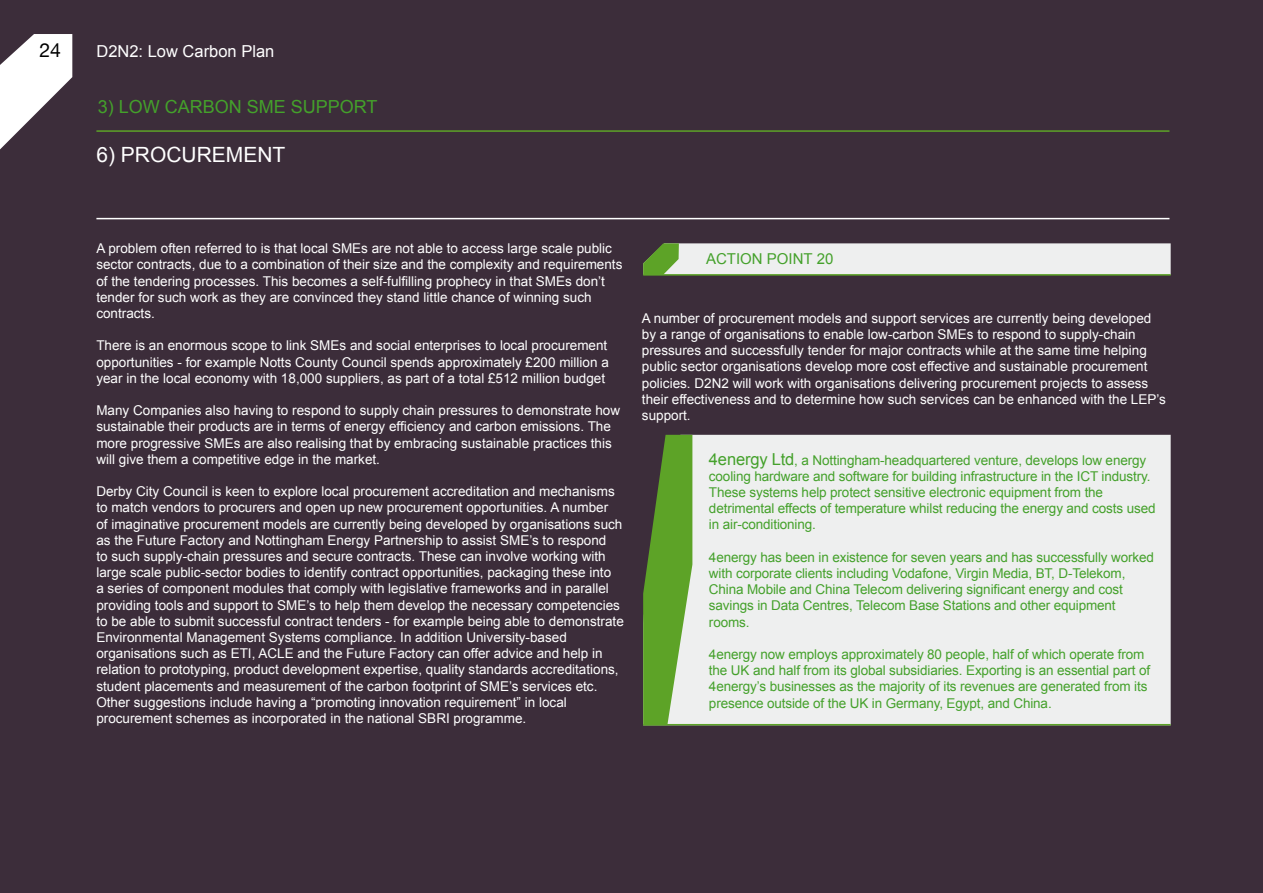
<style>
.page{position:relative;width:1263px;height:893px;background:#3c2d3a}
.page>*{position:absolute;margin:0;border:0;box-sizing:border-box;transform-origin:0 0}
.t1{font:21px "Arial";color:#fff}
.t2{font:19.5px "Helvetica Neue LT";color:#000}
.t3{font:18px "Arial";color:#44a12b}
.t4{font:16.5px "Arial";color:#fff}
.t5{font:15px "Arial";color:#44a12b}
.t6{font:13.5px/16.2px "Arial";color:#fff}
.t7{font:13.5px/16.2px "Arial";letter-spacing:-.01em;color:#44a12b}
.s1{font-size:16.5px}
</style>
<div class="page">
<hr style="left:96px;top:130px;width:1073px;height:2px;background:#5da327">
<hr style="left:96px;top:218px;width:1073px;height:1px;background:#fff">
<svg style="left:0;top:34px;width:72px;height:116px"></svg>
<div style="left:692px;top:435px;width:479px;height:289px;background:#eeefef"></div>
<svg style="left:643px;top:435px;width:49px;height:289px;background:#6c9e44"></svg>
<hr style="left:643px;top:724px;width:528px;height:1px;background:#5da327">
<svg style="left:643px;top:243px;width:528px;height:31px;background:#e2e6e0"></svg>
<hr style="left:643px;top:274px;width:528px;height:2px;background:#5da327">
<h2 class="t2" style="left:39px;top:39px;width:23px">24</h2>
<p class="t4" style="left:96px;top:40px;width:179px">D2N2: Low Carbon Plan</p>
<h3 class="t3" style="left:98px;top:95px;width:281px">3) LOW CARBON SME SUPPORT</h3>
<h1 class="t1" style="left:96px;top:141px;width:190px">6) PROCUREMENT</h1>
<p class="t6" style="left:96px;top:240px;width:527px">A problem often referred to is that local SMEs are not able to access large scale public sector contracts, due to a combination of their size and the complexity and requirements of the tendering processes. This becomes a self-fulfilling prophecy in that SMEs don’t tender for such work as they are convinced they stand little chance of winning such contracts.</p>
<p class="t6" style="left:96px;top:338px;width:514px;text-align:justify">There is an enormous scope to link SMEs and social enterprises to local procurement opportunities - for example Notts County Council spends approximately £200 million a year in the local economy with 18,000 suppliers, as part of a total £512 million budget</p>
<p class="t6" style="left:96px;top:402px;width:525px">Many Companies also having to respond to supply chain pressures to demonstrate how sustainable their products are in terms of energy efficiency and carbon emissions. The more progressive SMEs are also realising that by embracing sustainable practices this will give them a competitive edge in the market.</p>
<p class="t6" style="left:96px;top:483px;width:529px">Derby City Council is keen to explore local procurement accreditation and mechanisms to match vendors to procurers and open up new procurement opportunities. A number<br>of imaginative procurement models are currently being developed by organisations such as the Future Factory and Nottingham Energy Partnership to assist SME’s to respond<br>to such supply-chain pressures and secure contracts. These can involve working with large scale public-sector bodies to identify contract opportunities, packaging these into<br>a series of component modules that comply with legislative frameworks and in parallel providing tools and support to SME’s to help them develop the necessary competencies to be able to submit successful contract tenders - for example being able to demonstrate Environmental Management Systems compliance. In addition University-based organisations such as ETI, ACLE and the Future Factory can offer advice and help in relation to prototyping, product development expertise, quality standards accreditations, student placements and measurement of the carbon footprint of SME’s services etc.<br>Other suggestions include having a “promoting innovation requirement” in local procurement schemes as incorporated in the national SBRI programme.</p>
<p class="t5" style="left:706px;top:249px;width:129px">ACTION POINT 20</p>
<p class="t6" style="left:642px;top:310px;width:526px">A number of procurement models and support services are currently being developed by a range of organisations to enable low-carbon SMEs to respond to supply-chain pressures and successfully tender for major contracts while at the same time helping public sector organisations develop more cost effective and sustainable procurement policies. D2N2 will work with organisations delivering procurement projects to assess their effectiveness and to determine how such services can be enhanced with the LEP’s support.</p>
<p class="t7" style="left:709px;top:452px;width:448px"><span class="s1">4energy Ltd</span>, a Nottingham-headquartered venture, develops low energy cooling hardware and software for building infrastructure in the ICT industry.<br>These systems help protect sensitive electronic equipment from the detrimental effects of temperature whilst reducing the energy and costs used in air-conditioning.</p>
<p class="t7" style="left:709px;top:549px;width:446px">4energy has been in existence for seven years and has successfully worked with corporate clients including Vodafone, Virgin Media, BT, D-Telekom, China Mobile and China Telecom delivering significant energy and cost savings in Data Centres, Telecom Base Stations and other equipment rooms.</p>
<p class="t7" style="left:709px;top:646px;width:443px">4energy now employs approximately 80 people, half of which operate from the UK and half from its global subsidiaries. Exporting is an essential part of 4energy’s businesses as the majority of its revenues are generated from its presence outside of the UK in Germany, Egypt, and China.</p>
</div>
